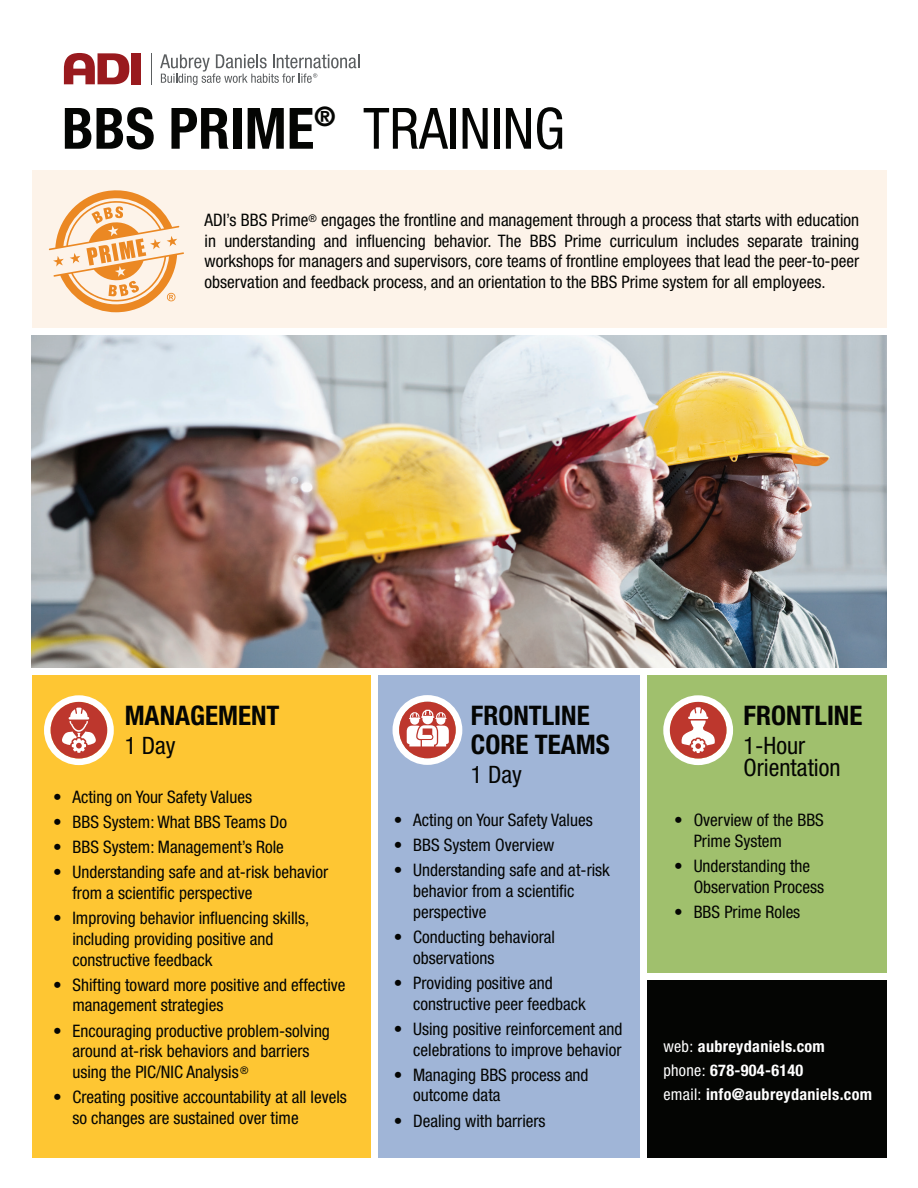
<style>
.page{position:relative;width:918px;height:1188px;background:#fff}
.page>*{position:absolute;margin:0;border:0;box-sizing:border-box;transform-origin:0 0}
.t1{font:700 condensed 57px "Helvetica Neue LT Std";color:#040503}
.t2{font:700 condensed 27px/28.5px "Helvetica Neue LT Std";color:#040503}
.t3{font:condensed 24px/22.5px "Helvetica Neue LT Std";color:#040503}
.t4{font:condensed 17.25px/20.7px "Helvetica Neue LT Std";color:#040503}
.t5{font:700 condensed 16.2px/23.9px "Helvetica Neue LT Std";letter-spacing:.02em;color:#fff}
.s1{font-weight:400}
</style>
<div class="page">
<div style="left:32px;top:170px;width:855px;height:158px;background:#fdf3e9"></div>
<div style="left:32px;top:675px;width:339px;height:482px;background:#fec633"></div>
<div style="left:379px;top:675px;width:261px;height:482px;background:#a0b5d7"></div>
<div style="left:648px;top:675px;width:239px;height:297px;background:#a0c06d"></div>
<div style="left:648px;top:980px;width:239px;height:177px;background:#040503"></div>
<svg style="left:663px;top:695px;width:70px;height:70px"></svg>
<svg style="left:393px;top:695px;width:69px;height:70px"></svg>
<svg style="left:44px;top:695px;width:70px;height:70px"></svg>
<div style="left:132px;top:53px;width:9px;height:31px;background:#991a1e"></div>
<svg style="left:64px;top:53px;width:65px;height:31px"></svg>
<hr style="left:151px;top:53px;width:1px;height:31px;background:#5b5e60">
<svg style="left:160px;top:54px;width:199px;height:31px"></svg>
<img style="left:32px;top:335px;width:855px;height:332px">
<svg style="left:49px;top:190px;width:135px;height:122px"></svg>
<h1 class="t1" style="left:62px;top:94px;width:504px">BBS PRIME<sup>®</sup> <span class="s1">TRAINING</span></h1>
<p class="t4" style="left:205px;top:210px;width:656px;text-align:justify">ADI’s BBS Prime<sup>®</sup> engages the frontline and management through a process that starts with education in understanding and influencing behavior. The BBS Prime curriculum includes separate training workshops for managers and supervisors, core teams of frontline employees that lead the peer-to-peer observation and feedback process, and an orientation to the BBS Prime system for all employees.</p>
<p class="t4" style="left:53px;top:784px;width:10px;line-height:25.2px;text-align:justify">• • • •</p>
<p class="t4" style="left:53px;top:908px;width:10px">•</p>
<p class="t4" style="left:53px;top:974px;width:10px">•</p>
<p class="t4" style="left:53px;top:1020px;width:10px">•</p>
<p class="t4" style="left:53px;top:1087px;width:10px">•</p>
<h2 class="t2" style="left:125px;top:701px;width:156px">MANAGEMENT</h2>
<h3 class="t3" style="left:125px;top:734px;width:53px">1 Day</h3>
<p class="t4" style="left:72px;top:784px;width:257px;line-height:25.2px">Acting on Your Safety Values<br>BBS System: What BBS Teams Do<br>BBS System: Management’s Role<br>Understanding safe and at-risk behavior</p>
<p class="t4" style="left:72px;top:880px;width:238px;line-height:25.2px">from a scientific perspective<br>Improving behavior influencing skills,</p>
<p class="t4" style="left:72px;top:928px;width:203px">including providing positive and constructive feedback</p>
<p class="t4" style="left:72px;top:974px;width:275px">Shifting toward more positive and effective management strategies</p>
<p class="t4" style="left:72px;top:1020px;width:259px">Encouraging productive problem-solving around at-risk behaviors and barriers using the PIC/NIC Analysis<sup>®</sup></p>
<p class="t4" style="left:72px;top:1087px;width:276px">Creating positive accountability at all levels so changes are sustained over time</p>
<p class="t4" style="left:394px;top:807px;width:10px;line-height:25.2px;text-align:justify">• • •</p>
<p class="t4" style="left:394px;top:926px;width:10px">•</p>
<p class="t4" style="left:394px;top:972px;width:10px">•</p>
<p class="t4" style="left:394px;top:1018px;width:10px">•</p>
<p class="t4" style="left:394px;top:1064px;width:10px">•</p>
<p class="t4" style="left:394px;top:1110px;width:10px">•</p>
<h2 class="t2" style="left:471px;top:701px;width:140px">FRONTLINE<br>CORE TEAMS</h2>
<h3 class="t3" style="left:471px;top:763px;width:53px">1 Day</h3>
<p class="t4" style="left:413px;top:807px;width:198px;line-height:25.2px">Acting on Your Safety Values<br>BBS System Overview<br>Understanding safe and at-risk</p>
<p class="t4" style="left:413px;top:881px;width:163px">behavior from a scientific perspective</p>
<p class="t4" style="left:413px;top:926px;width:143px">Conducting behavioral observations</p>
<p class="t4" style="left:413px;top:972px;width:174px">Providing positive and constructive peer feedback</p>
<p class="t4" style="left:413px;top:1018px;width:211px">Using positive reinforcement and celebrations to improve behavior</p>
<p class="t4" style="left:413px;top:1064px;width:177px">Managing BBS process and outcome data</p>
<p class="t4" style="left:413px;top:1110px;width:134px">Dealing with barriers</p>
<p class="t4" style="left:674px;top:809px;width:10px">•</p>
<p class="t4" style="left:674px;top:855px;width:10px">•</p>
<p class="t4" style="left:674px;top:901px;width:10px">•</p>
<h2 class="t2" style="left:744px;top:701px;width:120px">FRONTLINE</h2>
<h3 class="t3" style="left:744px;top:734px;width:99px">1-Hour<br>Orientation</h3>
<p class="t4" style="left:694px;top:809px;width:132px">Overview of the BBS<br>Prime System</p>
<p class="t4" style="left:694px;top:855px;width:132px">Understanding the<br>Observation Process</p>
<p class="t4" style="left:694px;top:901px;width:108px">BBS Prime Roles</p>
<p class="t5" style="left:663px;top:1034px;width:210px"><span class="s1">web:</span> aubreydaniels.com<br><span class="s1">phone:</span> 678-904-6140<br><span class="s1">email:</span> info@aubreydaniels.com</p>
</div>
